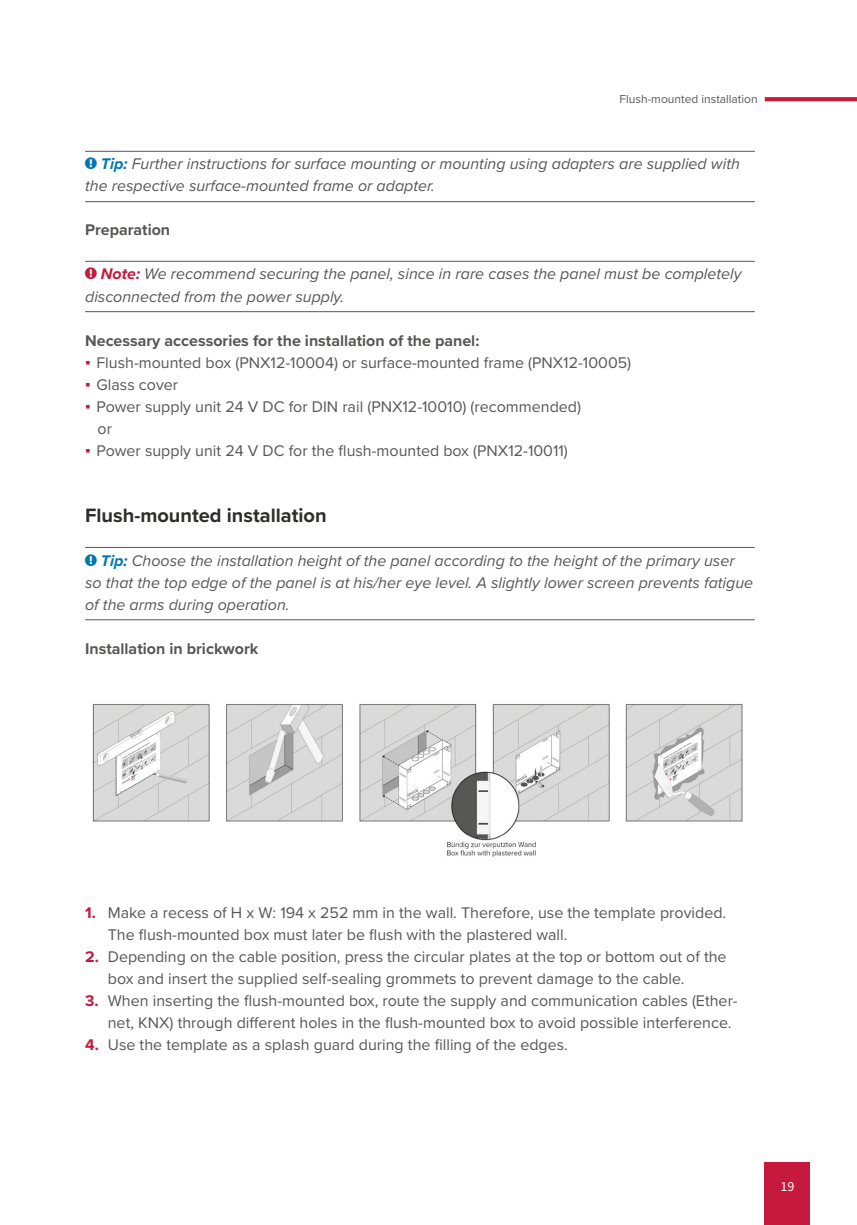
<style>
.page{position:relative;width:857px;height:1225px;background:#fff}
.page>*{position:absolute;margin:0;border:0;box-sizing:border-box;transform-origin:0 0}
.Überschrift_Ebene_1__95__Schwarz{font:700 20px "Proxima Nova";color:#2e2d2c}
.Stichpunkte_1_Ebene{font:16px/22px "Proxima Nova";color:#575756}
.Tip{font:italic 16px/22px "Proxima Nova";color:#575756}
.Note{font:italic 16px/22px "Proxima Nova";color:#575756}
.Überschrift_ohne_Kapitel__80__schwarz{font:700 16px "Proxima Nova";color:#575756}
.Überschrift_Ebene_3___80___Schwarz{font:700 16px "Proxima Nova";color:#575756}
.Überschrift_Ebene_2___80___Schwarz{font:700 16px "Proxima Nova";color:#575756}
.t1{font:14px "Source Sans Pro";color:#fff}
.t2{font:12px "Proxima Nova";color:#575756}
.s1{font-weight:700;color:#0076b1}
.s2{font-weight:700;color:#c6193e}
.s3{font-family:"Verdana";color:#c6193e}
</style>
<div class="page">
<svg style="left:764px;top:97px;width:92px;height:4px"></svg>
<div style="left:764px;top:1162px;width:45px;height:63px;background:#c6193e"></div>
<hr style="left:85px;top:151px;width:669px;height:1px;background:#575757">
<hr style="left:85px;top:201px;width:669px;height:1px;background:#575757">
<hr style="left:85px;top:261px;width:669px;height:1px;background:#575757">
<hr style="left:85px;top:311px;width:669px;height:1px;background:#575757">
<hr style="left:85px;top:547px;width:669px;height:1px;background:#575757">
<hr style="left:85px;top:619px;width:669px;height:1px;background:#575757">
<img style="left:92px;top:704px;width:651px;height:153px">
<p class="t2" style="left:619px;top:90px;width:139px">Flush-mounted installation</p>
<p class="Tip" style="left:85px;top:152px;width:656px;text-indent:16px"><span class="s1">Tip:</span> Further instructions for surface mounting or mounting using adapters are supplied with the respective surface-mounted frame or adapter.</p>
<p class="Überschrift_Ebene_2___80___Schwarz" style="left:85px;top:218px;width:86px">Preparation</p>
<p class="Note" style="left:85px;top:262px;width:657px;text-indent:16px"><span class="s2">Note:</span> We recommend securing the panel, since in rare cases the panel must be completely disconnected from the power supply.</p>
<p class="Überschrift_ohne_Kapitel__80__schwarz" style="left:85px;top:328px;width:395px">Necessary accessories for the installation of the panel:</p>
<p class="Stichpunkte_1_Ebene" style="left:85px;top:350px;width:547px"><span class="s3">▪</span> Flush-mounted box (PNX12-10004) or surface-mounted frame (PNX12-10005)</p>
<p class="Stichpunkte_1_Ebene" style="left:85px;top:372px;width:94px"><span class="s3">▪</span> Glass cover</p>
<p class="Stichpunkte_1_Ebene" style="left:85px;top:394px;width:497px"><span class="s3">▪</span> Power supply unit 24 V DC for DIN rail (PNX12-10010) (recommended)</p>
<p class="Stichpunkte_1_Ebene" style="left:97px;top:416px;width:16px">or</p>
<p class="Stichpunkte_1_Ebene" style="left:85px;top:438px;width:484px"><span class="s3">▪</span> Power supply unit 24 V DC for the flush-mounted box (PNX12-10011)</p>
<p class="Überschrift_Ebene_1__95__Schwarz" style="left:85px;top:500px;width:243px">Flush-mounted installation</p>
<p class="Tip" style="left:85px;top:548px;width:669px;text-indent:16px"><span class="s1">Tip:</span> Choose the installation height of the panel according to the height of the primary user so that the top edge of the panel is at his/her eye level. A slightly lower screen prevents fatigue of the arms during operation.</p>
<p class="Überschrift_Ebene_3___80___Schwarz" style="left:85px;top:636px;width:175px">Installation in brickwork</p>
<p class="Stichpunkte_1_Ebene" style="left:108px;top:900px;width:619px;text-indent:-23px"><span class="s2">1.</span> Make a recess of H x W: 194 x 252 mm in the wall. Therefore, use the template provided.<br>The flush-mounted box must later be flush with the plastered wall.</p>
<p class="Stichpunkte_1_Ebene" style="left:108px;top:944px;width:620px;text-indent:-23px"><span class="s2">2.</span> Depending on the cable position, press the circular plates at the top or bottom out of the box and insert the supplied self-sealing grommets to prevent damage to the cable.</p>
<p class="Stichpunkte_1_Ebene" style="left:108px;top:988px;width:631px;text-indent:-23px"><span class="s2">3.</span> When inserting the flush-mounted box, route the supply and communication cables (Ether&shy;net, KNX) through different holes in the flush-mounted box to avoid possible interference.</p>
<p class="Stichpunkte_1_Ebene" style="left:85px;top:1032px;width:484px"><span class="s2">4.</span> Use the template as a splash guard during the filling of the edges.</p>
<p class="t1" style="left:780px;top:1177px;width:15px">19</p>
</div>
